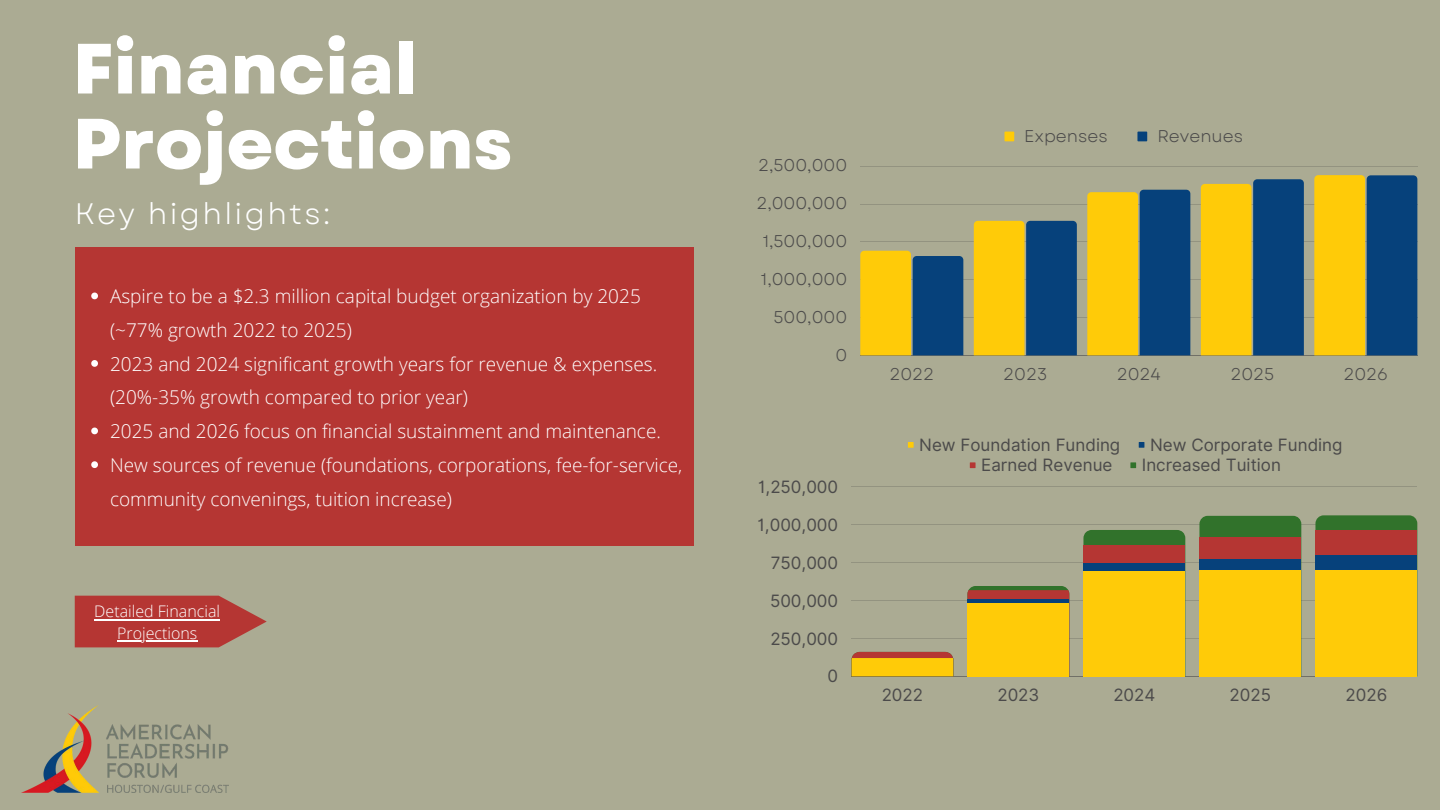
<style>
.page{position:relative;width:1440px;height:810px;background:#abab93}
.page>*{position:absolute;margin:0;border:0;box-sizing:border-box;transform-origin:0 0}
.t1{font:800 71px/75px "Garet";color:#fff}
.t2{font:29.6px "Garet";letter-spacing:.08em;color:#fff}
.t3{font:300 19px/33.8px "Open Sans";color:#fff}
.t4{font:17px "Inter";color:#4b4a4a}
.t5{font:17px "Garet";color:#4b4a4a}
.t6{font:300 16px/21.8px "Open Sans";color:#fff;text-align:center}
</style>
<div class="page">
<div style="left:75px;top:248px;width:618px;height:298px;background:#b53633"></div>
<svg style="left:91px;top:293px;width:7px;height:6px"></svg>
<svg style="left:91px;top:360px;width:7px;height:7px"></svg>
<svg style="left:91px;top:428px;width:7px;height:6px"></svg>
<svg style="left:91px;top:461px;width:7px;height:7px"></svg>
<div style="left:1004px;top:132px;width:10px;height:9px;background:#ffcb08"></div>
<div style="left:1137px;top:132px;width:10px;height:9px;background:#06417b"></div>
<hr style="left:860px;top:166px;width:557px;height:1px;background:#4b4a4a">
<hr style="left:860px;top:204px;width:557px;height:1px;background:#4b4a4a">
<hr style="left:860px;top:241px;width:557px;height:1px;background:#4b4a4a">
<hr style="left:860px;top:279px;width:557px;height:1px;background:#4b4a4a">
<hr style="left:860px;top:317px;width:557px;height:1px;background:#4b4a4a">
<hr style="left:860px;top:355px;width:557px;height:1px;background:#4b4a4a">
<svg style="left:860px;top:251px;width:103px;height:104px;background:#878943"></svg>
<svg style="left:974px;top:221px;width:103px;height:134px;background:#828643"></svg>
<svg style="left:1087px;top:190px;width:103px;height:165px;background:#838643"></svg>
<svg style="left:1201px;top:179px;width:103px;height:176px;background:#818644"></svg>
<svg style="left:1314px;top:175px;width:103px;height:180px;background:#838742"></svg>
<svg style="left:908px;top:442px;width:6px;height:6px"></svg>
<svg style="left:1139px;top:442px;width:5px;height:6px"></svg>
<svg style="left:970px;top:462px;width:6px;height:6px"></svg>
<svg style="left:1130px;top:462px;width:6px;height:6px"></svg>
<hr style="left:851px;top:487px;width:566px;height:1px;background:#4b4a4a">
<hr style="left:851px;top:524px;width:566px;height:1px;background:#4b4a4a">
<hr style="left:851px;top:562px;width:566px;height:1px;background:#4b4a4a">
<hr style="left:851px;top:600px;width:566px;height:1px;background:#4b4a4a">
<hr style="left:851px;top:638px;width:566px;height:1px;background:#4b4a4a">
<hr style="left:851px;top:676px;width:566px;height:1px;background:#4b4a4a">
<div style="left:1083px;top:530px;width:102px;height:15px;background:#31722b"></div>
<div style="left:1199px;top:516px;width:102px;height:21px;background:#31722b"></div>
<svg style="left:1315px;top:515px;width:102px;height:15px;background:#36742f"></svg>
<svg style="left:967px;top:586px;width:102px;height:13px"></svg>
<div style="left:1083px;top:545px;width:102px;height:131px;background:#b53633"></div>
<div style="left:1199px;top:537px;width:102px;height:139px;background:#b53633"></div>
<div style="left:1315px;top:530px;width:102px;height:146px;background:#b53633"></div>
<div style="left:967px;top:599px;width:102px;height:77px;background:#06417b"></div>
<div style="left:1083px;top:563px;width:102px;height:113px;background:#06417b"></div>
<div style="left:1199px;top:559px;width:102px;height:117px;background:#06417b"></div>
<div style="left:1315px;top:555px;width:102px;height:121px;background:#06417b"></div>
<svg style="left:851px;top:652px;width:102px;height:24px;background:#eba614"></svg>
<div style="left:967px;top:603px;width:102px;height:73px;background:#ffcb08"></div>
<div style="left:1083px;top:571px;width:102px;height:105px;background:#ffcb08"></div>
<div style="left:1199px;top:570px;width:102px;height:106px;background:#ffcb08"></div>
<div style="left:1315px;top:570px;width:102px;height:106px;background:#ffcb08"></div>
<img style="left:21px;top:705px;width:207px;height:88px">
<svg style="left:75px;top:596px;width:192px;height:51px;background:#b54843"></svg>
<hr style="left:94px;top:619px;width:126px;height:1px;background:#fff">
<hr style="left:117px;top:641px;width:80px;height:1px;background:#fff">
<h1 class="t1" style="left:73px;top:32px;width:441px">Financial<br>Projections</h1>
<h2 class="t2" style="left:75px;top:192px;width:257px">Key highlights:</h2>
<p class="t3" style="left:110px;top:279px;width:574px">Aspire to be a $2.3 million capital budget organization by 2025 (~77% growth 2022 to 2025)<br>2023 and 2024 significant growth years for revenue &amp; expenses. (20%-35% growth compared to prior year)<br>2025 and 2026 focus on financial sustainment and maintenance.<br>New sources of revenue (foundations, corporations, fee-for-service, community convenings, tuition increase)</p>
<p class="t6" style="left:94px;top:600px;width:127px">Detailed Financial<br>Projections</p>
<p class="t5" style="left:758px;top:153px;width:91px">2,500,000</p>
<p class="t5" style="left:756px;top:191px;width:92px">2,000,000</p>
<p class="t5" style="left:763px;top:229px;width:86px">1,500,000</p>
<p class="t5" style="left:761px;top:267px;width:88px">1,000,000</p>
<p class="t5" style="left:774px;top:305px;width:75px">500,000</p>
<p class="t5" style="left:835px;top:343px;width:13px">0</p>
<p class="t4" style="left:758px;top:477px;width:82px">1,250,000</p>
<p class="t4" style="left:757px;top:515px;width:82px">1,000,000</p>
<p class="t4" style="left:771px;top:552px;width:69px">750,000</p>
<p class="t4" style="left:770px;top:590px;width:70px">500,000</p>
<p class="t4" style="left:770px;top:628px;width:69px">250,000</p>
<p class="t4" style="left:828px;top:666px;width:12px">0</p>
<p class="t5" style="left:1024px;top:124px;width:85px">Expenses</p>
<p class="t5" style="left:1157px;top:124px;width:87px">Revenues</p>
<p class="t5" style="left:889px;top:362px;width:46px">2022</p>
<p class="t5" style="left:1003px;top:362px;width:46px">2023</p>
<p class="t5" style="left:1117px;top:362px;width:46px">2024</p>
<p class="t5" style="left:1230px;top:362px;width:45px">2025</p>
<p class="t5" style="left:1343px;top:362px;width:46px">2026</p>
<p class="t4" style="left:919px;top:435px;width:203px">New Foundation Funding</p>
<p class="t4" style="left:1150px;top:435px;width:194px">New Corporate Funding</p>
<p class="t4" style="left:981px;top:455px;width:133px">Earned Revenue</p>
<p class="t4" style="left:1142px;top:455px;width:141px">Increased Tuition</p>
<p class="t4" style="left:882px;top:685px;width:43px">2022</p>
<p class="t4" style="left:997px;top:685px;width:43px">2023</p>
<p class="t4" style="left:1113px;top:685px;width:44px">2024</p>
<p class="t4" style="left:1230px;top:685px;width:43px">2025</p>
<p class="t4" style="left:1346px;top:685px;width:43px">2026</p>
</div>
